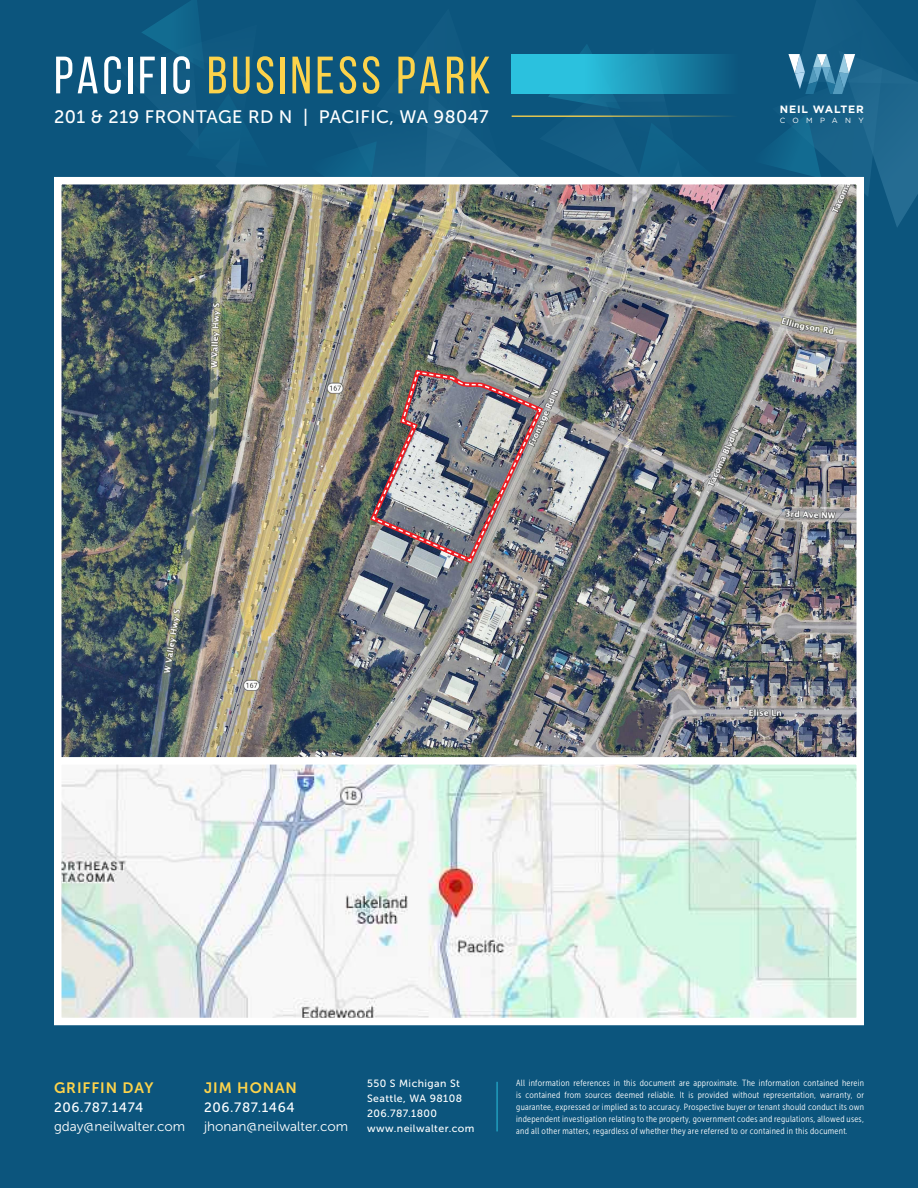
<style>
.page{position:relative;width:918px;height:1188px;background:#0c557d}
.page>*{position:absolute;margin:0;border:0;box-sizing:border-box;transform-origin:0 0}
.t1{font:52.5px "Bebas Neue";letter-spacing:.07em;color:#fdd34b}
.t2{font:18px "Museo Sans 500";letter-spacing:.025em;color:#fff}
.t3{font:15px "Museo Sans 700";letter-spacing:.06em;color:#fdd34b}
.t4{font:13.5px "Museo Sans 300";color:#fff}
.t5{font:13.5px "Museo Sans 500";letter-spacing:.05em;color:#fff}
.t6{font:700 10.65px "Gotham";letter-spacing:.08em;color:#fff}
.t7{font:10.5px "Museo Sans 500";letter-spacing:.04em;color:#fff}
.t8{font:9px/12px "Museo Sans Cond 300";letter-spacing:.03em;color:#fff;text-align:justify}
.t9{font:7.5px "Gotham";letter-spacing:.98em;color:#fff}
.s1{color:#fff}
</style>
<div class="page">
<img style="left:63px;top:186px;width:792px;height:571px">
<div style="left:54px;top:177px;width:810px;height:589px;border:8px solid #fff"></div>
<svg style="left:63px;top:766px;width:792px;height:250px;background:#e2ede8"></svg>
<div style="left:54px;top:757px;width:810px;height:268px;border:8px solid #fff"></div>
<img style="left:100px;top:0;width:818px;height:280px">
<hr style="left:497px;top:1082px;width:1px;height:49px;background:#2bc1de">
<svg style="left:512px;top:54px;width:226px;height:39px;background:#209dbd"></svg>
<hr style="left:512px;top:116px;width:226px;height:1px;background:#fdd34b">
<img style="left:367px;top:367px;width:178px;height:199px">
<p class="t1" style="left:54px;top:47px;width:438px"><span class="s1">PACIFIC</span> BUSINESS PARK</p>
<p class="t2" style="left:54px;top:107px;width:436px">201 &amp; 219 FRONTAGE RD N | PACIFIC, WA 98047</p>
<p class="t6" style="left:780px;top:102px;width:85px">NEIL WALTER</p>
<p class="t9" style="left:780px;top:115px;width:86px">COMPANY</p>
<p class="t3" style="left:54px;top:1080px;width:101px">GRIFFIN DAY</p>
<p class="t5" style="left:54px;top:1100px;width:91px">206.787.1474</p>
<p class="t4" style="left:54px;top:1120px;width:133px">gday@neilwalter.com</p>
<p class="t3" style="left:204px;top:1080px;width:94px">JIM HONAN</p>
<p class="t5" style="left:204px;top:1100px;width:92px">206.787.1464</p>
<p class="t4" style="left:204px;top:1120px;width:146px">jhonan@neilwalter.com</p>
<p class="t7" style="left:367px;top:1078px;width:94px">550 S Michigan St</p>
<p class="t7" style="left:367px;top:1093px;width:97px">Seattle, WA 98108</p>
<p class="t7" style="left:367px;top:1108px;width:72px">206.787.1800</p>
<p class="t7" style="left:367px;top:1123px;width:109px">www.neilwalter.com</p>
<p class="t8" style="left:516px;top:1077px;width:349px">All information references in this document are approximate. The information contained herein is contained from sources deemed reliable. It is provided without representation, warranty, or guarantee, expressed or implied as to accuracy. Prospective buyer or tenant should conduct its own independent investigation relating to the property, government codes and regulations, allowed uses, and all other matters, regardless of whether they are referred to or contained in this document.</p>
</div>
